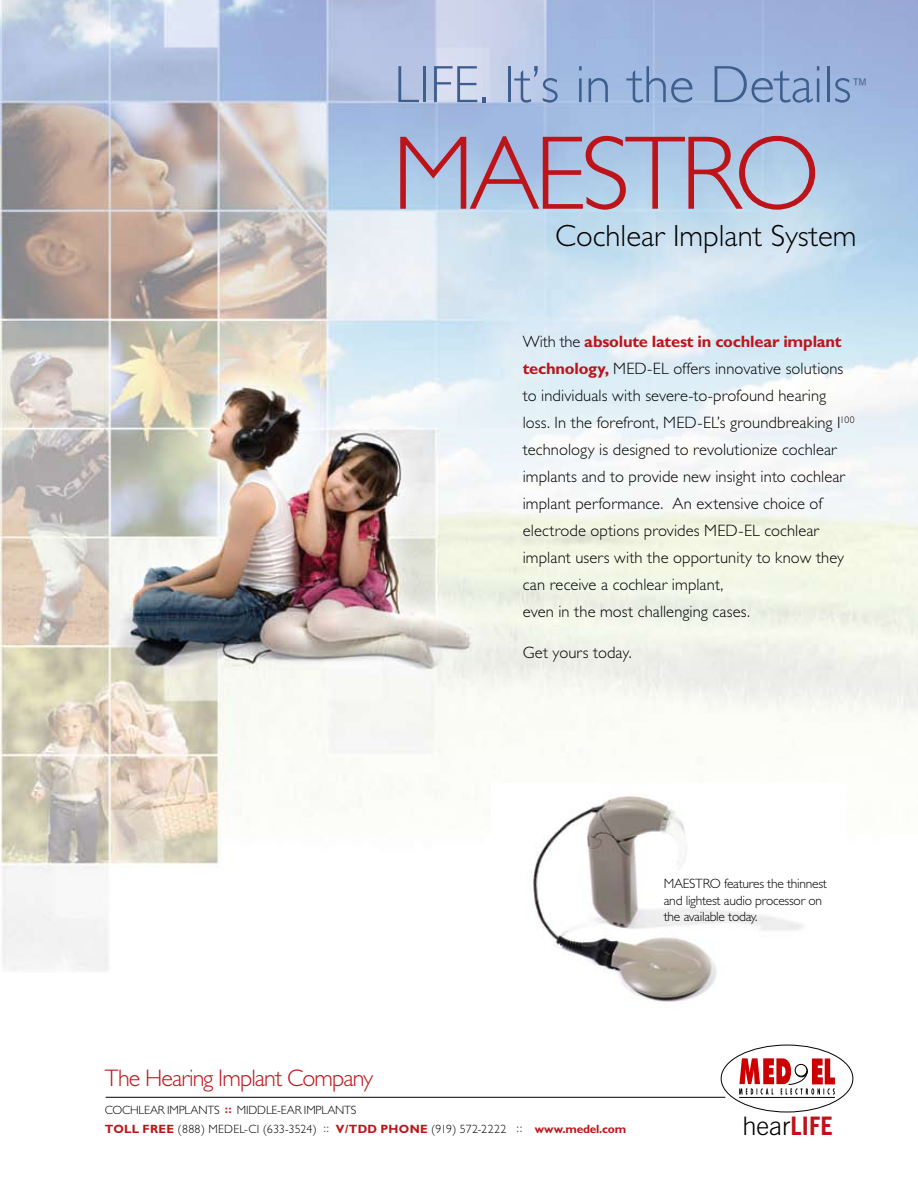
<style>
.page{position:relative;width:918px;height:1188px;background:#fff}
.page>*{position:absolute;margin:0;border:0;box-sizing:border-box;transform-origin:0 0}
.t1{font:300 105.45px "Gill Sans";letter-spacing:-.05em;color:#bd141a}
.t2{font:300 52.8px "Gill Sans";color:#3e5e8d}
.t3{font:300 30.75px "Gill Sans";color:#000}
.t4{font:300 25.5px "Trade Gothic";color:#000}
.t5{font:300 24px "Gill Sans";letter-spacing:-.035em;color:#bd141a}
.t6{font:300 17.55px "Gill Sans";color:#3e5e8d}
.t7{font:300 16.5px/27px "Gill Sans";letter-spacing:.005em;color:#000}
.t8{font:300 13.5px/16.5px "Gill Sans";letter-spacing:-.02em;color:#000}
.t9{font:300 12px/18.8px "Gill Sans";letter-spacing:-.01em;color:#000}
.s1{font-weight:700;color:#bd141a}
.s2{font-family:"Trade Gothic";font-weight:700;color:#bd141a}
.s3{font-weight:400;color:#636467}
</style>
<div class="page">
<img style="left:0;top:0;width:918px;height:1113px">
<hr style="left:106px;top:1097px;width:619px;height:1px;background:#000">
<div style="left:721px;top:1045px;width:132px;height:67px;background:#fff;border-radius:50%"></div>
<svg style="left:739px;top:1058px;width:96px;height:37px"></svg>
<hr style="left:739px;top:1097px;width:96px;height:1px;background:#000">
<img style="left:491px;top:783px;width:355px;height:236px">
<h2 class="t2" style="left:394px;top:55px;width:459px">LIFE. It’s in the Details</h2>
<p class="t6" style="left:852px;top:75px;width:18px">™</p>
<h1 class="t1" style="left:392px;top:114px;width:430px">MAESTRO</h1>
<h3 class="t3" style="left:555px;top:218px;width:303px">Cochlear Implant System</h3>
<p class="t7" style="left:523px;top:329px;width:333px">With the <span class="s1">absolute latest in cochlear implant technology,</span> MED -EL offers innovative solutions to individuals with severe-to-profound hearing loss. In the forefront, MED-EL’s groundbreaking I<sup>100 </sup>technology is designed to revolutionize cochlear implants and to provide new insight into cochlear implant performance. An extensive choice of electrode options provides MED-EL cochlear implant users with the opportunity to know they can receive a cochlear implant,<br>even in the most challenging cases.</p>
<p class="t7" style="left:523px;top:639px;width:110px">Get yours today.</p>
<p class="t8" style="left:664px;top:876px;width:165px">MAESTRO features the thinnest and lightest audio processor on the available today.</p>
<h3 class="t5" style="left:105px;top:1064px;width:270px">The Hearing Implant Company</h3>
<p class="t9" style="left:105px;top:1101px;width:523px">COCHLEAR IMPLANTS <span class="s2">::</span> Middle-Ear Implants<br><span class="s1">TOLL FREE</span> (888) MEDEL-CI (633-3524) <span class="s3">::</span> <span class="s1">V/TDD PHONE</span> (919) 572-2222 <span class="s3">::</span> <span class="s1">www.medel.com</span></p>
<h3 class="t4" style="left:742px;top:1111px;width:92px">hear<span class="s1">LIFE</span></h3>
</div>
